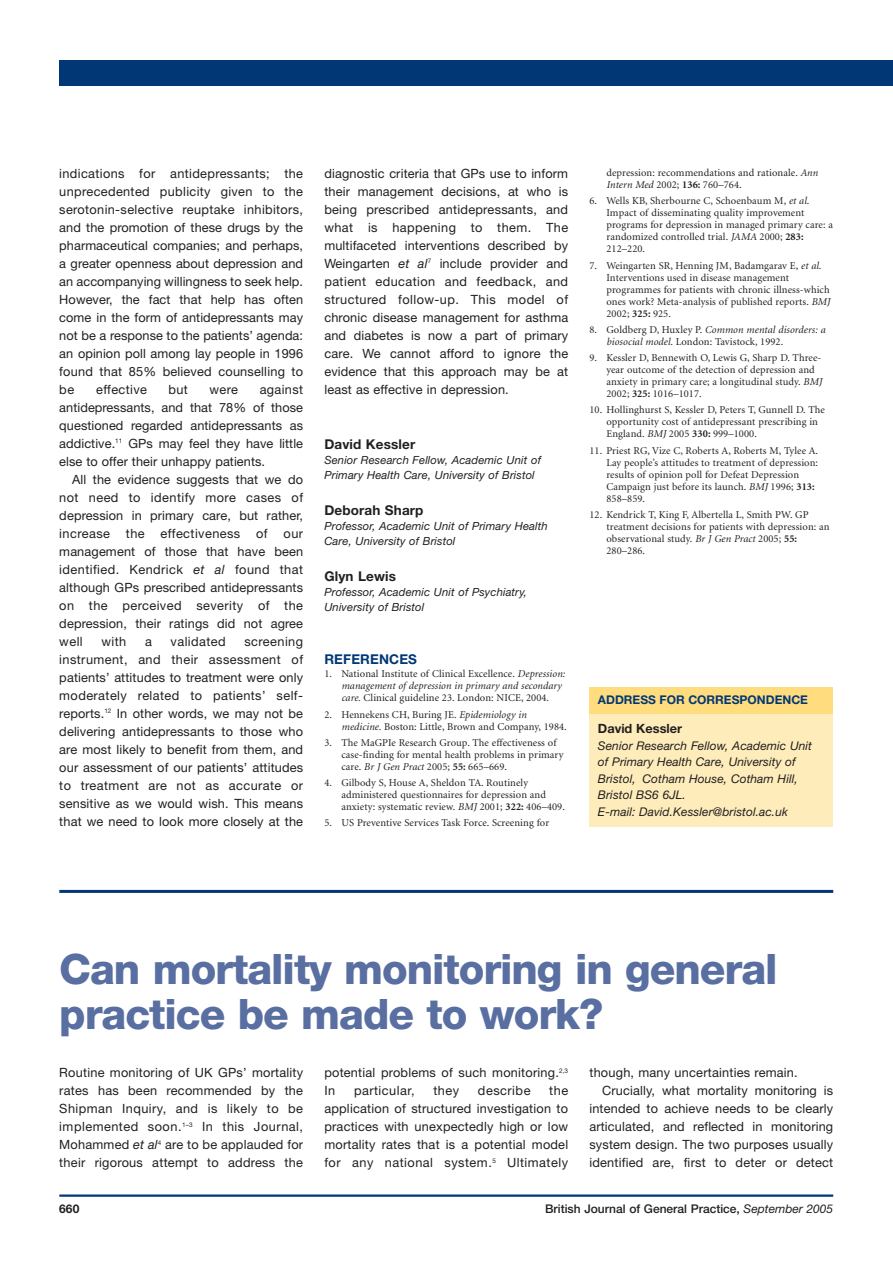
<style>
.page{position:relative;width:893px;height:1263px;background:#fff}
.page>*{position:absolute;margin:0;border:0;box-sizing:border-box;transform-origin:0 0}
.t1{font:800 42px/45px "Helvetica Neue";letter-spacing:-.025em;color:#596ea1}
.t2{font:700 13.5px "Helvetica Neue";letter-spacing:.01em;color:#231f20}
.t3{font:700 13.5px "Helvetica Neue";letter-spacing:.01em;color:#013775}
.t4{font:12.75px/18px "Helvetica Neue";letter-spacing:.01em;color:#231f20;text-align:justify}
.t5{font:12.75px "Helvetica Neue";letter-spacing:.04em;color:#231f20}
.t6{font:700 12.75px "Helvetica Neue";color:#231f20}
.t7{font:12.75px "Helvetica Neue";letter-spacing:.03em;color:#231f20}
.t8{font:12.75px "Helvetica Neue";letter-spacing:.035em;color:#231f20}
.t9{font:italic 12px/16.5px "Helvetica Neue";letter-spacing:.005em;color:#231f20}
.t10{font:500 12px "Helvetica Neue";color:#231f20}
.t11{font:700 12px "Helvetica Neue";color:#013775}
.t12{font:700 12px "Helvetica Neue";color:#231f20}
.t13{font:italic 11.25px/15px "Helvetica Neue";letter-spacing:.01em;color:#231f20}
.t14{font:10.5px/12px "Minion";letter-spacing:.01em;color:#231f20}
.s1{font-style:italic}
.s2{font-weight:700}
.s3{font-weight:400;font-style:italic}
</style>
<div class="page">
<div style="left:59px;top:60px;width:834px;height:26px;background:#013775"></div>
<hr style="left:59px;top:1194px;width:774px;height:3px;background:#013775">
<div style="left:589px;top:687px;width:244px;height:140px;background:#feedbb"></div>
<div style="left:589px;top:687px;width:244px;height:27px;background:#ffdc7e"></div>
<hr style="left:59px;top:890px;width:774px;height:3px;background:#013775">
<p class="t4" style="left:59px;top:165px;width:245px">indications for antidepressants; the unprecedented publicity given to the serotonin-selective reuptake inhibitors, and the promotion of these drugs by the pharmaceutical companies; and perhaps, a greater openness about depression and an accompanying willingness to seek help.<br>However, the fact that help has often come in the form of antidepressants may not be a response to the patients’ agenda: an opinion poll among lay people in 1996 found that 85% believed counselling to be</p>
<p class="t7" style="left:96px;top:385px;width:52px">effective</p>
<p class="t4" style="left:169px;top:381px;width:21px">but</p>
<p class="t4" style="left:210px;top:381px;width:30px">were</p>
<p class="t4" style="left:59px;top:381px;width:245px;text-indent:200px">against antidepressants, and that 78% of those questioned regarded antidepressants as addictive.<sup>11</sup> GPs may feel they have little else to offer their unhappy patients.</p>
<p class="t4" style="left:59px;top:471px;width:245px;text-indent:13px">All the evidence suggests that we do not need to identify more cases of depression in primary care, but rather, increase the effectiveness of our management of those that have been identified. Kendrick <span class="s1">et al</span> found that although GPs prescribed antidepressants on the perceived severity of the depression, their ratings did not agree well</p>
<p class="t4" style="left:59px;top:633px;width:245px;text-indent:185px">screening instrument, and their assessment of patients’ attitudes to treatment were only moderately related to patients’ self&shy;reports.<sup>12</sup> In other words, we may not be delivering antidepressants to those who are most likely to benefit from them, and our assessment of our patients’ attitudes to treatment are not as accurate or sensitive as we would wish. This means that we need to look more closely at the</p>
<p class="t4" style="left:101px;top:633px;width:26px">with</p>
<p class="t4" style="left:145px;top:633px;width:8px">a</p>
<p class="t8" style="left:171px;top:637px;width:57px">validated</p>
<p class="t4" style="left:324px;top:165px;width:245px">diagnostic criteria that GPs use to inform their management decisions, at who is being prescribed antidepressants, and what is happening to them. The multifaceted interventions described by Weingarten <span class="s1">et al</span><sup>7</sup> include provider and patient education and feedback, and structured follow-up. This model of chronic disease management for asthma and diabetes is now a part of primary care. We cannot afford to ignore the evidence that this approach may be at least as effective in depression.</p>
<p class="t2" style="left:324px;top:440px;width:92px">David Kessler</p>
<p class="t13" style="left:324px;top:454px;width:218px">Senior Research Fellow, Academic Unit of<br>Primary Health Care, University of Bristol</p>
<p class="t2" style="left:324px;top:506px;width:101px">Deborah Sharp</p>
<p class="t13" style="left:324px;top:520px;width:225px">Professor, Academic Unit of Primary Health<br>Care, University of Bristol</p>
<p class="t2" style="left:324px;top:572px;width:73px">Glyn Lewis</p>
<p class="t13" style="left:324px;top:586px;width:204px">Professor, Academic Unit of Psychiatry,<br>University of Bristol</p>
<p class="t3" style="left:324px;top:654px;width:94px">REFERENCES</p>
<p class="t14" style="left:341px;top:669px;width:225px;text-indent:-17px">1. National Institute of Clinical Excellence. <span class="s1">Depression: management of depression in primary and secondary care.</span> Clinical guideline 23. London: NICE, 2004.</p>
<p class="t14" style="left:341px;top:709px;width:227px;text-indent:-17px">2. Hennekens CH, Buring JE. <span class="s1">Epidemiology in medicine.</span> Boston: Little, Brown and Company, 1984.</p>
<p class="t14" style="left:341px;top:737px;width:224px;text-indent:-17px">3. The MaGPIe Research Group. The effectiveness of case-finding for mental health problems in primary care. <span class="s1">Br J Gen Pract</span> 2005; <span class="s2">55:</span> 665–669.</p>
<p class="t14" style="left:341px;top:777px;width:225px;text-indent:-17px">4. Gilbody S, House A, Sheldon TA. Routinely administered questionnaires for depression and anxiety: systematic review. <span class="s1">BMJ</span> 2001; <span class="s2">322:</span> 406–409.</p>
<p class="t14" style="left:324px;top:818px;width:226px">5. US Preventive Services Task Force. Screening for</p>
<p class="t14" style="left:606px;top:168px;width:213px">depression: recommendations and rationale. <span class="s1">Ann<br>Intern Med</span> 2002; <span class="s2">136:</span> 760–764.</p>
<p class="t14" style="left:606px;top:196px;width:228px;text-indent:-17px">6. Wells KB, Sherbourne C, Schoenbaum M, <span class="s1">et al</span>.<br>Impact of disseminating quality improvement programs for depression in managed primary care: a randomized controlled trial. <span class="s1">JAMA</span> 2000; <span class="s2">283:<br></span>212–220.</p>
<p class="t14" style="left:606px;top:260px;width:225px;text-indent:-17px">7. Weingarten SR, Henning JM, Badamgarav E, <span class="s1">et al</span>.<br>Interventions used in disease management programmes for patients with chronic illness-which ones work? Meta-analysis of published reports. <span class="s1">BMJ </span>2002; <span class="s2">325:</span> 925.</p>
<p class="t14" style="left:606px;top:324px;width:220px;text-indent:-17px">8. Goldberg D, Huxley P. <span class="s1">Common mental disorders: a biosocial model.</span> London: Tavistock, 1992.</p>
<p class="t14" style="left:606px;top:353px;width:217px;text-indent:-17px">9. Kessler D, Bennewith O, Lewis G, Sharp D. Three&shy;year outcome of the detection of depression and anxiety in primary care; a longitudinal study. <span class="s1">BMJ </span>2002; <span class="s2">325:</span> 1016–1017.</p>
<p class="t14" style="left:606px;top:405px;width:220px;text-indent:-17px">10. Hollinghurst S, Kessler D, Peters T, Gunnell D. The opportunity cost of antidepressant prescribing in<br>England. <span class="s1">BMJ</span> 2005 <span class="s2">330:</span> 999–1000.</p>
<p class="t14" style="left:606px;top:445px;width:213px;text-indent:-17px">11. Priest RG, Vize C, Roberts A, Roberts M, Tylee A.<br>Lay people’s attitudes to treatment of depression: results of opinion poll for Defeat Depression Campaign just before its launch. <span class="s1">BMJ</span> 1996; <span class="s2">313:<br></span>858–859.</p>
<p class="t14" style="left:606px;top:509px;width:225px;text-indent:-17px">12. Kendrick T, King F, Albertella L, Smith PW. GP treatment decisions for patients with depression: an observational study. <span class="s1">Br J Gen Pract</span> 2005; <span class="s2">55:<br></span>280–286.</p>
<p class="t11" style="left:598px;top:695px;width:212px">ADDRESS FOR CORRESPONDENCE</p>
<p class="t6" style="left:598px;top:724px;width:86px">David Kessler</p>
<p class="t9" style="left:598px;top:738px;width:216px">Senior Research Fellow, Academic Unit of Primary Health Care, University of Bristol, Cotham House, Cotham Hill, Bristol BS6 6JL.<br>E-mail: David.Kessler@bristol.ac.uk</p>
<h1 class="t1" style="left:59px;top:950px;width:720px">Can mortality monitoring in general practice be made to work?</h1>
<p class="t4" style="left:59px;top:1065px;width:245px">Routine monitoring of UK GPs’ mortality rates has been recommended by the Shipman Inquiry, and is likely to be implemented soon.<sup>1–3</sup> In this Journal, Mohammed <span class="s1">et al</span><sup>4</sup> are to be applauded for their rigorous attempt to address the</p>
<p class="t4" style="left:324px;top:1065px;width:245px">potential problems of such monitoring.<sup>2,3<br></sup>In</p>
<p class="t4" style="left:589px;top:1065px;width:210px">though, many uncertainties remain.</p>
<p class="t4" style="left:602px;top:1083px;width:233px">Crucially, what mortality monitoring is</p>
<p class="t4" style="left:589px;top:1101px;width:245px">intended to achieve needs to be clearly</p>
<p class="t4" style="left:589px;top:1119px;width:245px">articulated, and reflected in monitoring</p>
<p class="t4" style="left:589px;top:1137px;width:245px">system design. The two purposes usually</p>
<p class="t4" style="left:589px;top:1155px;width:245px">identified are, first to deter or detect</p>
<p class="t4" style="left:324px;top:1083px;width:245px;text-indent:225px">the application of structured investigation to practices with unexpectedly high or low mortality rates that is a potential model for any national system.<sup>5</sup> Ultimately</p>
<p class="t5" style="left:354px;top:1086px;width:62px">particular,</p>
<p class="t4" style="left:433px;top:1083px;width:27px">they</p>
<p class="t5" style="left:478px;top:1086px;width:54px">describe</p>
<p class="t12" style="left:59px;top:1204px;width:22px">660</p>
<p class="t10" style="left:545px;top:1204px;width:290px">British Journal of General Practice, <span class="s3">September 2005</span></p>
</div>
